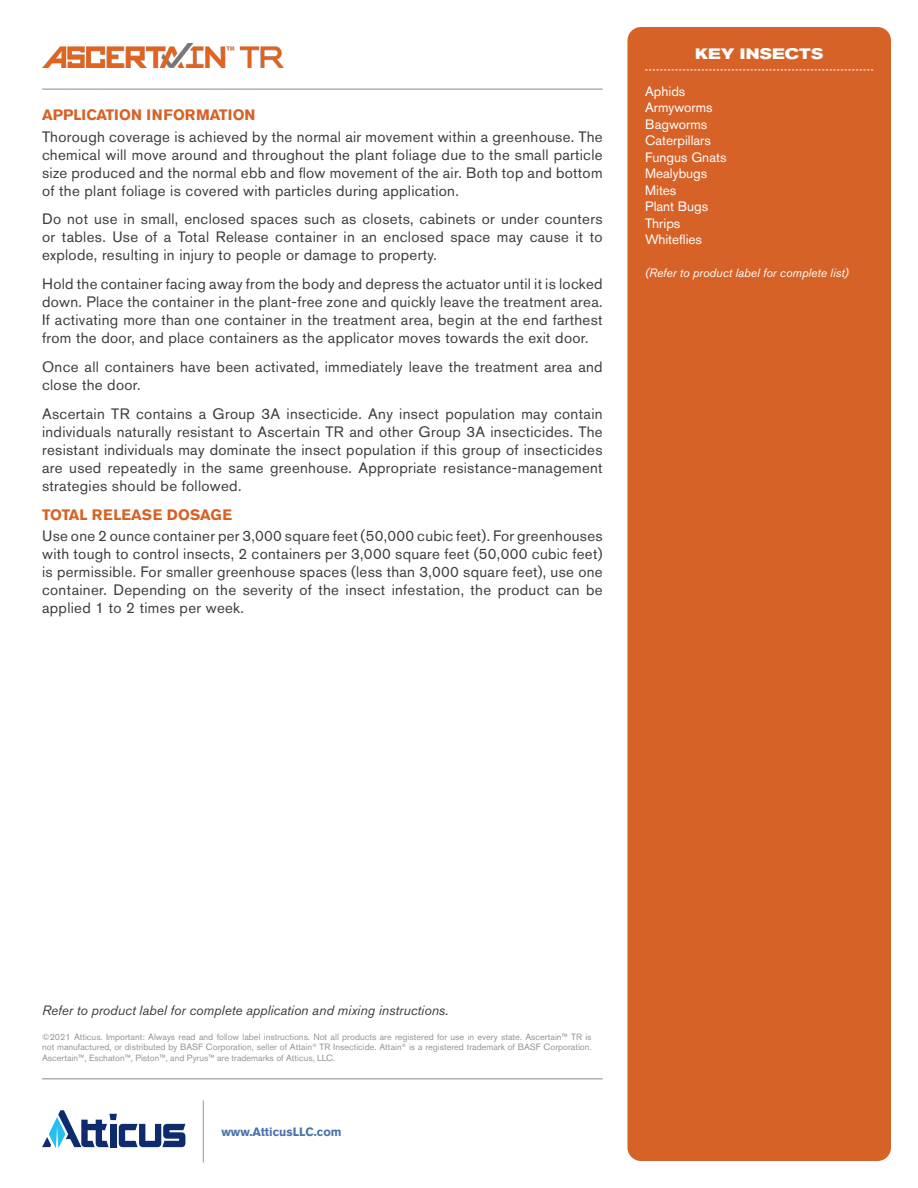
<style>
.page{position:relative;width:918px;height:1188px;background:#fff}
.page>*{position:absolute;margin:0;border:0;box-sizing:border-box;transform-origin:0 0}
.t1{font:15px/18px "Akzidenz Grotesk BE";letter-spacing:.02em;color:#3e3e3f;text-align:justify}
.t2{font:700 15px "Akzidenz Grotesk BE";color:#d76227}
.t3{font:700 expanded 15px "Akzidenz Grotesk BE";letter-spacing:.02em;color:#fff}
.t4{font:13.5px/16.5px "Akzidenz Grotesk BE";color:#fff}
.t5{font:italic 13.5px "Akzidenz Grotesk BE";color:#3e3e3f}
.t6{font:italic 12px "Akzidenz Grotesk BE";color:#fff}
.t7{font:700 12px "Akzidenz Grotesk BE";color:#4a72ac}
.t8{font:9px/10.8px "Akzidenz Grotesk BE";color:#939598;text-align:justify}
</style>
<div class="page">
<hr style="left:42px;top:1078px;width:561px;height:1px;background:#939598">
<hr style="left:42px;top:89px;width:561px;height:1px;background:#939598">
<img style="left:43px;top:44px;width:241px;height:23px">
<div style="left:627px;top:27px;width:264px;height:1134px;background:#d76227;border-radius:14px"></div>
<svg style="left:645px;top:70px;width:228px;height:1px"></svg>
<hr style="left:203px;top:1100px;width:1px;height:63px;background:#939598">
<svg style="left:42px;top:1110px;width:143px;height:38px"></svg>
<p class="t2" style="left:42px;top:106px;width:215px">APPLICATION INFORMATION</p>
<p class="t1" style="left:42px;top:127px;width:562px">Thorough coverage is achieved by the normal air movement within a greenhouse. The chemical will move around and throughout the plant foliage due to the small particle size produced and the normal ebb and flow movement of the air. Both top and bottom of the plant foliage is covered with particles during application.</p>
<p class="t1" style="left:42px;top:210px;width:562px">Do not use in small, enclosed spaces such as closets, cabinets or under counters or tables. Use of a Total Release container in an enclosed space may cause it to explode, resulting in injury to people or damage to property.</p>
<p class="t1" style="left:42px;top:275px;width:562px">Hold the container facing away from the body and depress the actuator until it is locked down. Place the container in the plant-free zone and quickly leave the treatment area.<br>If activating more than one container in the treatment area, begin at the end farthest from the door, and place containers as the applicator moves towards the exit door.</p>
<p class="t1" style="left:42px;top:358px;width:562px">Once all containers have been activated, immediately leave the treatment area and close the door.</p>
<p class="t1" style="left:42px;top:404px;width:562px">Ascertain TR contains a Group 3A insecticide. Any insect population may contain individuals naturally resistant to Ascertain TR and other Group 3A insecticides. The resistant individuals may dominate the insect population if this group of insecticides are used repeatedly in the same greenhouse. Appropriate resistance-management strategies should be followed.</p>
<p class="t2" style="left:42px;top:506px;width:192px">TOTAL RELEASE DOSAGE</p>
<p class="t1" style="left:42px;top:526px;width:562px">Use one 2 ounce container per 3,000 square feet (50,000 cubic feet). For greenhouses with tough to control insects, 2 containers per 3,000 square feet (50,000 cubic feet) is permissible. For smaller greenhouse spaces (less than 3,000 square feet), use one container. Depending on the severity of the insect infestation, the product can be applied 1 to 2 times per week.</p>
<p class="t3" style="left:695px;top:45px;width:129px">KEY INSECTS</p>
<p class="t4" style="left:645px;top:82px;width:83px">Aphids<br>Armyworms<br>Bagworms<br>Caterpillars<br>Fungus Gnats<br>Mealybugs<br>Mites<br>Plant Bugs<br>Thrips<br>Whiteflies</p>
<p class="t6" style="left:645px;top:266px;width:205px">(Refer to product label for complete list)</p>
<p class="t5" style="left:42px;top:1002px;width:408px">Refer to product label for complete application and mixing instructions.</p>
<p class="t8" style="left:42px;top:1031px;width:551px">©2021 Atticus. Important: Always read and follow label instructions. Not all products are registered for use in every state. Ascertain™ TR is not manufactured, or distributed by BASF Corporation, seller of Attain<sup>®</sup> TR Insecticide. Attain<sup>®</sup> is a registered trademark of BASF Corporation.<br>Ascertain™, Eschaton™, Piston™, and Pyrus™ are trademarks of Atticus, LLC.</p>
<p class="t7" style="left:221px;top:1125px;width:122px">www.AtticusLLC.com</p>
</div>
